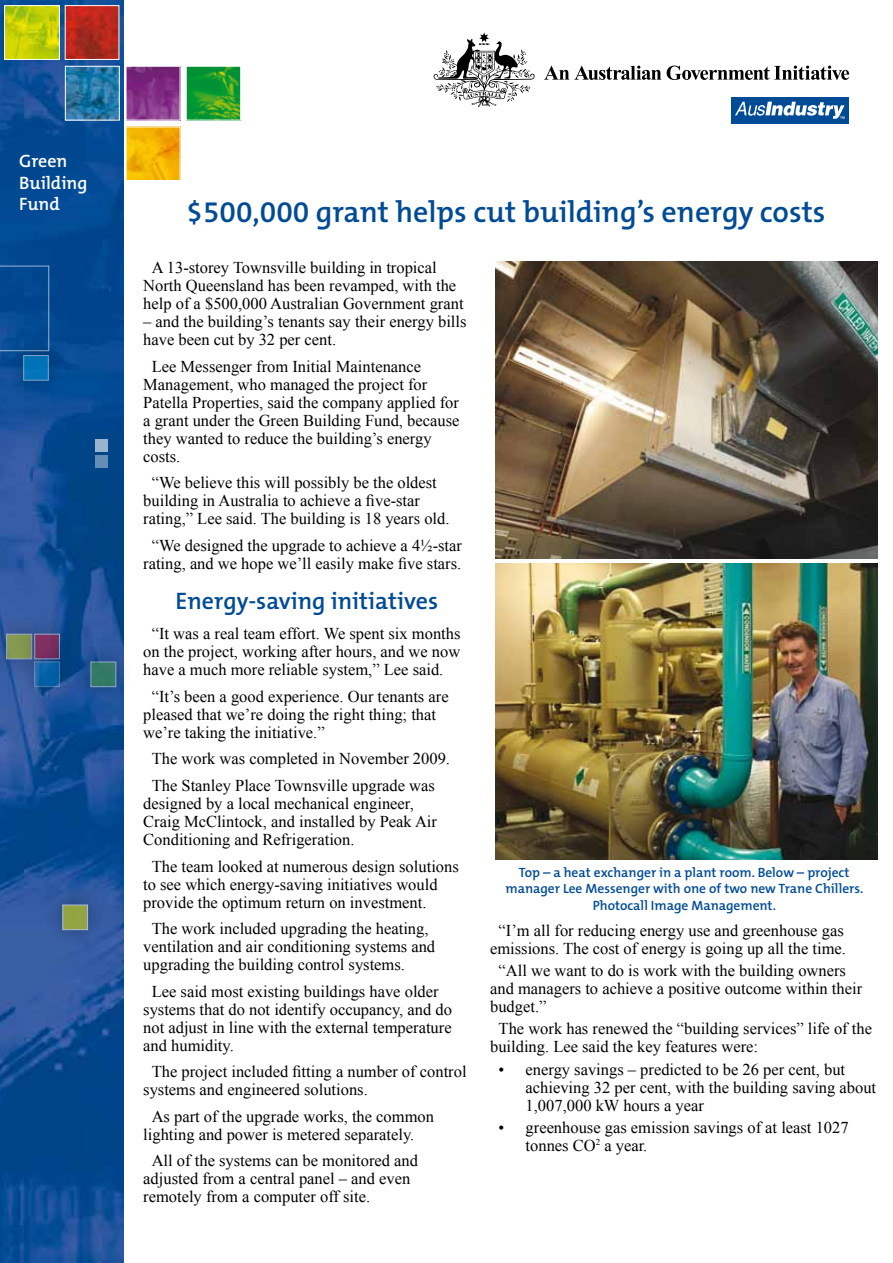
<style>
.page{position:relative;width:893px;height:1263px;background:#fff}
.page>*{position:absolute;margin:0;border:0;box-sizing:border-box;transform-origin:0 0}
.t1{font:600 30px "The Mix B6";color:#004b95}
.t2{font:600 24px "The Mix B6";color:#004b95}
.t3{font:600 18px/21.6px "The Mix B6";color:#fff}
.t4{font:16.5px/18px "Times New Roman";color:#000}
.t5{font:600 13.5px/16.5px "The Mix B6";color:#004b95;text-align:center}
</style>
<div class="page">
<img style="left:0;top:0;width:123px;height:1263px">
<img style="left:6px;top:7px;width:52px;height:51px">
<div style="left:4px;top:5px;width:56px;height:55px;border:1px solid #fff"></div>
<img style="left:67px;top:7px;width:50px;height:51px">
<div style="left:65px;top:5px;width:54px;height:55px;border:1px solid #fff"></div>
<img style="left:188px;top:68px;width:51px;height:50px">
<div style="left:186px;top:66px;width:55px;height:54px;border:1px solid #fff"></div>
<img style="left:128px;top:68px;width:50px;height:50px">
<img style="left:128px;top:129px;width:50px;height:50px">
<img style="left:67px;top:68px;width:51px;height:50px">
<div style="left:65px;top:66px;width:55px;height:54px;border:1px solid #fff"></div>
<div style="left:0;top:614px;width:49px;height:63px;background:#000;opacity:.55"></div>
<svg style="left:6px;top:634px;width:26px;height:25px"></svg>
<div style="left:15px;top:614px;width:62px;height:63px;background:#000;opacity:.55"></div>
<svg style="left:34px;top:634px;width:26px;height:8px"></svg>
<div style="left:71px;top:642px;width:63px;height:63px;background:#000;opacity:.55"></div>
<div style="left:91px;top:662px;width:25px;height:25px;background:#327a65"></div>
<div style="left:15px;top:642px;width:62px;height:62px;background:#000;opacity:.55"></div>
<svg style="left:34px;top:662px;width:26px;height:25px"></svg>
<div style="left:0;top:265px;width:66px;height:103px;background:#000;opacity:.4"></div>
<svg style="left:0;top:266px;width:49px;height:85px;background:#064b92"></svg>
<div style="left:95px;top:440px;width:12px;height:12px;background:#99b4cf"></div>
<div style="left:95px;top:455px;width:12px;height:13px;background:#658eb7"></div>
<div style="left:43px;top:885px;width:62px;height:63px;background:#000;opacity:.55"></div>
<div style="left:62px;top:905px;width:26px;height:25px;background:#92a542"></div>
<div style="left:4px;top:336px;width:62px;height:62px;background:#000;opacity:.55"></div>
<svg style="left:23px;top:355px;width:26px;height:25px"></svg>
<img style="left:495px;top:262px;width:383px;height:296px">
<img style="left:495px;top:563px;width:383px;height:296px">
<svg style="left:544px;top:66px;width:117px;height:14px"></svg>
<svg style="left:667px;top:66px;width:182px;height:14px"></svg>
<svg style="left:434px;top:33px;width:101px;height:74px"></svg>
<div style="left:731px;top:97px;width:118px;height:26px;background:#004b95"></div>
<svg style="left:735px;top:102px;width:110px;height:17px"></svg>
<p class="t3" style="left:19px;top:151px;width:70px">Green<br>Building<br>Fund</p>
<h1 class="t1" style="left:187px;top:195px;width:640px">$500,000 grant helps cut building’s energy costs</h1>
<p class="t4" style="left:143px;top:259px;width:322px;text-indent:8px">A 13-storey Townsville building in tropical<br>North Queensland has been revamped, with the help of a $500,000 Australian Government grant</p>
<p class="t4" style="left:143px;top:313px;width:325px">– and the building’s tenants say their energy bills have been cut by 32 per cent.</p>
<p class="t4" style="left:143px;top:357px;width:318px;text-indent:8px">Lee Messenger from Initial Maintenance Management, who managed the project for Patella Properties, said the company applied for a grant under the Green Building Fund, because they wanted to reduce the building’s energy costs.</p>
<p class="t4" style="left:143px;top:474px;width:308px;text-indent:8px">“We believe this will possibly be the oldest building in Australia to achieve a five-star rating,” Lee said. The building is 18 years old.</p>
<p class="t4" style="left:143px;top:536px;width:320px;text-align:center">“We designed the upgrade to achieve a 4½-star rating, and we hope we’ll easily make five stars.</p>
<h2 class="t2" style="left:176px;top:588px;width:264px">Energy-saving initiatives</h2>
<p class="t4" style="left:143px;top:625px;width:319px;text-align:justify;text-indent:8px">“It was a real team effort. We spent six months on the project, working after hours, and we now have a much more reliable system,” Lee said.</p>
<p class="t4" style="left:143px;top:687px;width:307px;text-indent:8px">“It’s been a good experience. Our tenants are pleased that we’re doing the right thing; that we’re taking the initiative.”</p>
<p class="t4" style="left:152px;top:745px;width:300px;line-height:26.5px">The work was completed in November 2009.<br>The Stanley Place Townsville upgrade was</p>
<p class="t4" style="left:143px;top:794px;width:295px">designed by a local mechanical engineer,<br>Craig McClintock, and installed by Peak Air<br>Conditioning and Refrigeration.</p>
<p class="t4" style="left:143px;top:857px;width:317px;text-indent:8px">The team looked at numerous design solutions to see which energy-saving initiatives would provide the optimum return on investment.</p>
<p class="t4" style="left:143px;top:919px;width:293px;text-indent:8px">The work included upgrading the heating, ventilation and air conditioning systems and upgrading the building control systems.</p>
<p class="t4" style="left:143px;top:982px;width:310px;text-indent:8px">Lee said most existing buildings have older systems that do not identify occupancy, and do not adjust in line with the external temperature and humidity.</p>
<p class="t4" style="left:143px;top:1062px;width:325px;text-indent:8px">The project included fitting a number of control systems and engineered solutions.</p>
<p class="t4" style="left:143px;top:1107px;width:292px;text-indent:8px">As part of the upgrade works, the common lighting and power is metered separately.</p>
<p class="t4" style="left:143px;top:1151px;width:276px;text-indent:8px">All of the systems can be monitored and adjusted from a central panel – and even remotely from a computer off site.</p>
<p class="t5" style="left:505px;top:864px;width:359px">Top – a heat exchanger in a plant room. Below – project manager Lee Messenger with one of two new Trane Chillers.<br>Photocall Image Management.</p>
<p class="t4" style="left:490px;top:921px;width:357px;text-align:center">“I’m all for reducing energy use and greenhouse gas emissions. The cost of energy is going up all the time.</p>
<p class="t4" style="left:490px;top:961px;width:374px;text-indent:8px">“All we want to do is work with the building owners and managers to achieve a positive outcome within their budget.”</p>
<p class="t4" style="left:490px;top:1019px;width:383px;text-indent:8px">The work has renewed the “building services” life of the building. Lee said the key features were:</p>
<p class="t4" style="left:526px;top:1060px;width:352px;text-indent:-27px">• energy savings – predicted to be 26 per cent, but achieving 32 per cent, with the building saving about<br>1,007,000 kW hours a year</p>
<p class="t4" style="left:526px;top:1118px;width:325px;text-indent:-27px">• greenhouse gas emission savings of at least 1027 tonnes CO<sup>2</sup> a year.</p>
</div>
